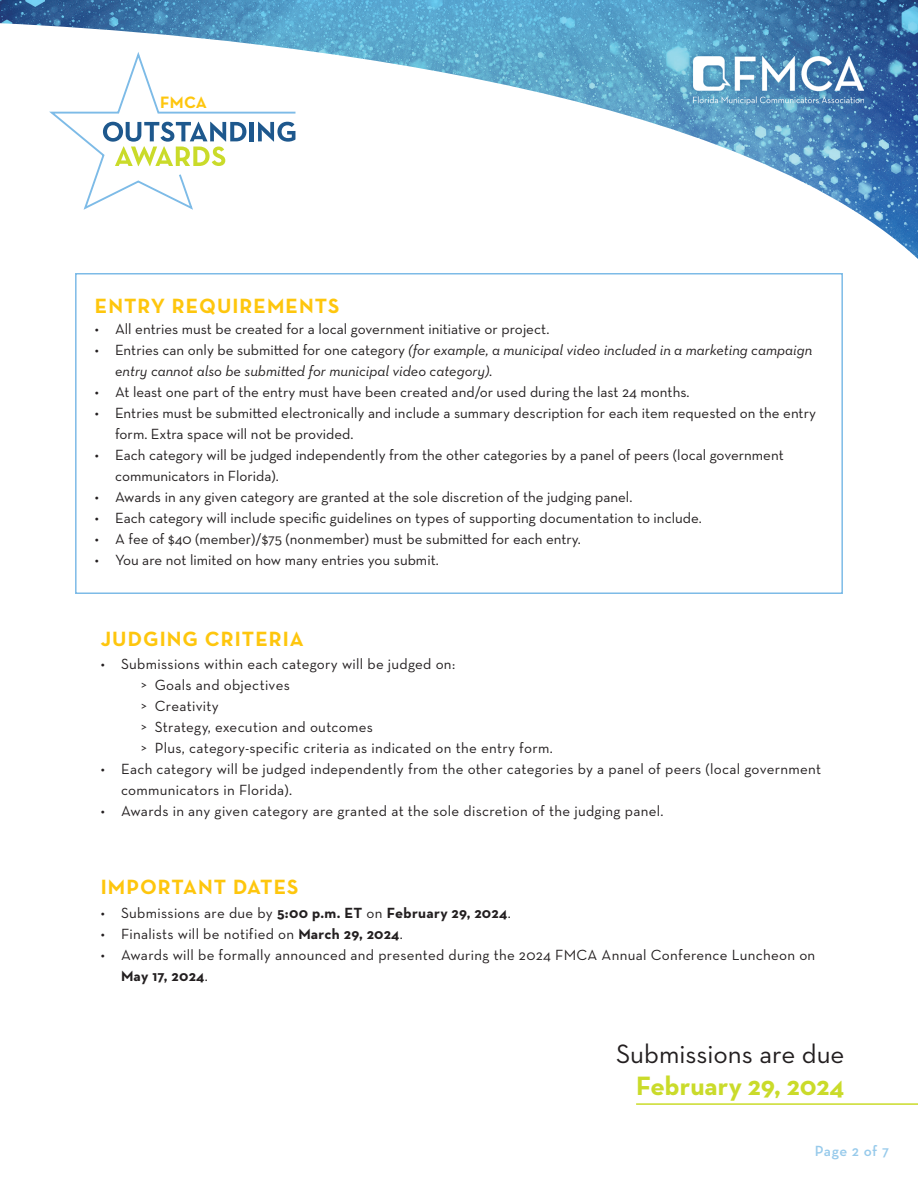
<style>
.page{position:relative;width:918px;height:1188px;background:#fff}
.page>*{position:absolute;margin:0;border:0;box-sizing:border-box;transform-origin:0 0}
.t1{font:27px "Neutraface Text";color:#231f20}
.t2{font:700 27px "Neutraface Text";color:#cadb2a}
.t3{font:700 21px "Neutraface Text";letter-spacing:.05em;color:#fec60d}
.t4{font:700 16.8px "Neutraface Text";color:#fec60d}
.t5{font:15px/21px "Neutraface Text";color:#231f20}
.t6{font:15px/21px "Neutraface Text";letter-spacing:.02em;color:#231f20}
.t7{font:italic 15px/21px "Neutraface Text";color:#231f20}
.t8{font:700 15px "Neutraface Text";letter-spacing:.02em;color:#231f20}
.t9{font:600 15px "Neutraface Text";letter-spacing:.03em;color:#97caeb}
.s1{font-style:normal}
.s2{font-weight:400}
.s3{font-weight:700}
</style>
<div class="page">
<img style="left:0;top:0;width:918px;height:259px">
<div style="left:685px;top:48px;width:187px;height:63px;background:#1e588d;opacity:.85"></div>
<img style="left:694px;top:56px;width:170px;height:48px">
<div style="left:75px;top:273px;width:768px;height:321px;border:2px solid #7dbbe7"></div>
<hr style="left:636px;top:1103px;width:282px;height:2px;background:#cadb2a">
<svg style="left:46px;top:50px;width:251px;height:162px"></svg>
<p class="t4" style="left:160px;top:91px;width:48px">FMCA</p>
<h2 class="t3" style="left:95px;top:293px;width:246px">ENTRY REQUIREMENTS</h2>
<p class="t5" style="left:95px;top:319px;width:456px">• All entries must be created for a local government initiative or project.</p>
<p class="t7" style="left:115px;top:340px;width:699px;text-indent:-20px"><span class="s1">• Entries can only be submitted for one category</span> (for example, a municipal video included in a marketing campaign entry cannot also be submitted for municipal video category)<span class="s1">.</span></p>
<p class="t5" style="left:95px;top:382px;width:596px">• At least one part of the entry must have been created and/or used during the last 24 months.</p>
<p class="t5" style="left:115px;top:403px;width:702px;text-indent:-20px">• Entries must be submitted electronically and include a summary description for each item requested on the entry form. Extra space will not be provided.</p>
<p class="t5" style="left:115px;top:445px;width:670px;text-indent:-20px">• Each category will be judged independently from the other categories by a panel of peers (local government communicators in Florida).</p>
<p class="t5" style="left:95px;top:487px;width:539px">• Awards in any given category are granted at the sole discretion of the judging panel.</p>
<p class="t5" style="left:95px;top:508px;width:608px">• Each category will include specific guidelines on types of supporting documentation to include.</p>
<p class="t5" style="left:95px;top:529px;width:487px">• A fee of $40 (member)/$75 (nonmember) must be submitted for each entry.</p>
<p class="t5" style="left:95px;top:550px;width:346px">• You are not limited on how many entries you submit.</p>
<h2 class="t3" style="left:101px;top:625px;width:205px">JUDGING CRITERIA</h2>
<p class="t6" style="left:141px;top:653px;width:413px;text-indent:-40px">• Submissions within each category will be judged on:<br>Ĝ Goals and objectives<br>Ĝ Creativity<br>Ĝ Strategy, execution and outcomes<br>Ĝ Plus, category-specific criteria as indicated on the entry form.</p>
<p class="t6" style="left:121px;top:758px;width:702px;text-indent:-20px">• Each category will be judged independently from the other categories by a panel of peers (local government communicators in Florida).</p>
<p class="t6" style="left:101px;top:800px;width:564px">• Awards in any given category are granted at the sole discretion of the judging panel.</p>
<h2 class="t3" style="left:101px;top:874px;width:199px">IMPORTANT DATES</h2>
<p class="t8" style="left:101px;top:903px;width:411px"><span class="s2">• Submissions are due by</span> 5:00 p.m. ET <span class="s2">on</span> February 29, 2024<span class="s2">.</span></p>
<p class="t6" style="left:101px;top:923px;width:304px">• Finalists will be notified on <span class="s3">March 29, 2024</span>.</p>
<p class="t6" style="left:121px;top:944px;width:696px;text-indent:-20px">• Awards will be formally announced and presented during the 2024 FMCA Annual Conference Luncheon on<br><span class="s3">May 17, 2024</span>.</p>
<h1 class="t1" style="left:616px;top:1036px;width:230px">Submissions are due</h1>
<h1 class="t2" style="left:636px;top:1068px;width:210px">February 29, 2024</h1>
<p class="t9" style="left:815px;top:1142px;width:76px">Page 2 of 7</p>
</div>
